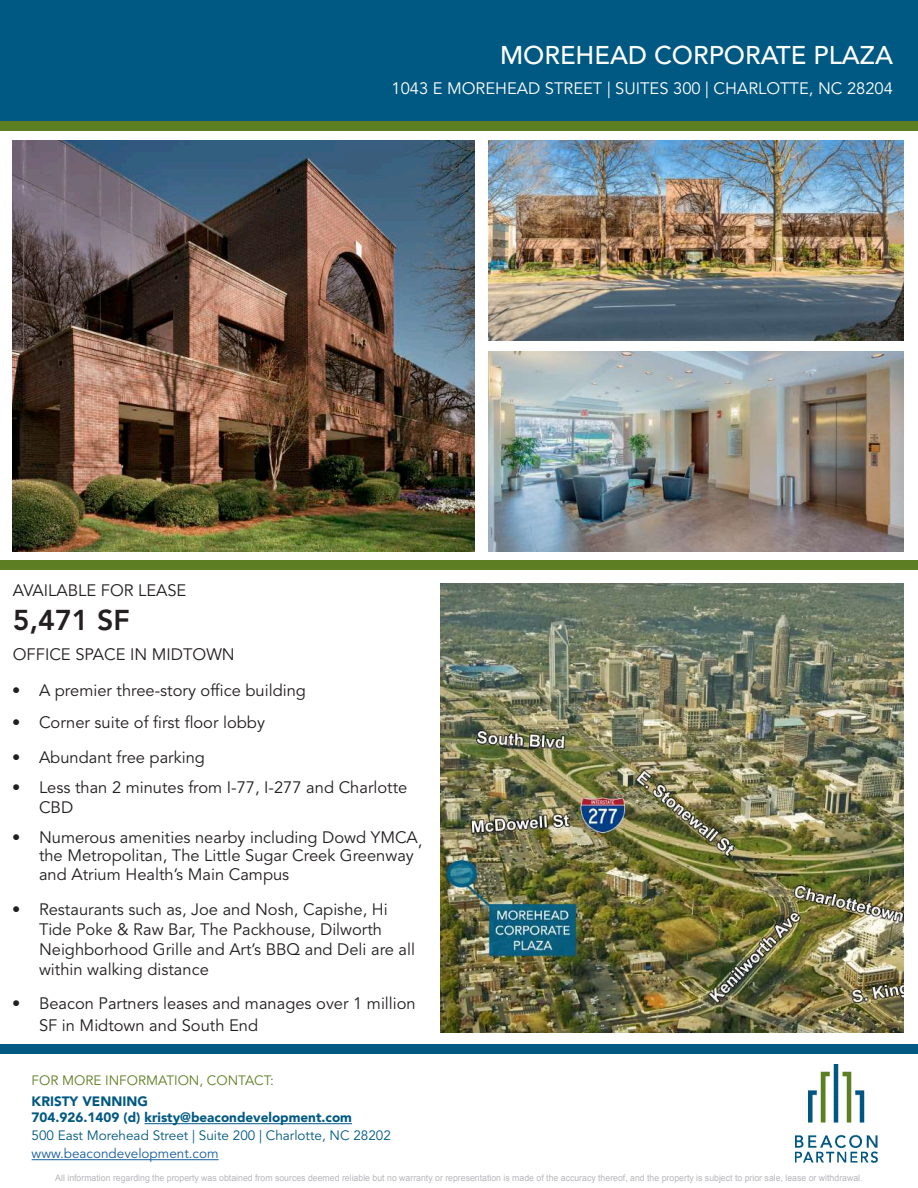
<style>
.page{position:relative;width:918px;height:1188px;background:#fff}
.page>*{position:absolute;margin:0;border:0;box-sizing:border-box;transform-origin:0 0}
.t1{font:800 28.5px "Avenir LT Std";color:#231f20}
.t2{font:500 25.5px "Avenir LT Std";color:#fff}
.t3{font:16.5px/19.8px "Avenir LT Std";color:#231f20}
.t4{font:16.5px "Avenir LT Std";color:#fff}
.t5{font:900 13.5px/16.5px "Avenir LT Std";color:#005982}
.t6{font:13.5px "Avenir LT Std";color:#005982}
.t7{font:13.5px "Avenir LT Std";color:#5e7e23}
.t8{font:13.5px "Avenir LT Std";color:#175d9e}
.t9{font:9px "Arial";color:#b6b7bb}
</style>
<div class="page">
<div style="left:0;top:560px;width:918px;height:10px;background:#5e7e23"></div>
<img style="left:796px;top:1064px;width:82px;height:98px">
<div style="left:0;top:1044px;width:918px;height:10px;background:#005982"></div>
<hr style="left:145px;top:1123px;width:207px;height:1px;background:#005982">
<hr style="left:32px;top:1159px;width:187px;height:1px;background:#175d9e">
<div style="left:0;top:0;width:918px;height:122px;background:#005982"></div>
<img style="left:12px;top:141px;width:462px;height:410px">
<div style="left:0;top:122px;width:918px;height:9px;background:#5e7e23"></div>
<img style="left:488px;top:141px;width:416px;height:199px">
<img style="left:488px;top:352px;width:416px;height:199px">
<img style="left:440px;top:583px;width:464px;height:449px">
<h2 class="t2" style="left:500px;top:41px;width:394px">MOREHEAD CORPORATE PLAZA</h2>
<p class="t4" style="left:392px;top:79px;width:503px">1043 E MOREHEAD STREET | SUITES 300 | CHARLOTTE, NC 28204</p>
<p class="t3" style="left:13px;top:581px;width:175px">AVAILABLE FOR LEASE</p>
<h1 class="t1" style="left:13px;top:603px;width:119px">5,471 SF</h1>
<p class="t3" style="left:13px;top:645px;width:223px">OFFICE SPACE IN MIDTOWN</p>
<p class="t3" style="left:12px;top:681px;width:295px">• A premier three-story office building</p>
<p class="t3" style="left:12px;top:713px;width:255px">• Corner suite of first floor lobby</p>
<p class="t3" style="left:12px;top:748px;width:194px">• Abundant free parking</p>
<p class="t3" style="left:39px;top:778px;width:370px;text-indent:-27px">• Less than 2 minutes from I-77, I-277 and Charlotte<br>CBD</p>
<p class="t3" style="left:39px;top:828px;width:385px;line-height:18px;text-indent:-27px">• Numerous amenities nearby including Dowd YMCA, the Metropolitan, The Little Sugar Creek Greenway</p>
<p class="t3" style="left:39px;top:865px;width:252px">and Atrium Health’s Main Campus</p>
<p class="t3" style="left:39px;top:900px;width:378px;text-indent:-27px">• Restaurants such as, Joe and Nosh, Capishe, Hi Tide Poke &amp; Raw Bar, The Packhouse, Dilworth Neighborhood Grille and Art’s BBQ and Deli are all within walking distance</p>
<p class="t3" style="left:39px;top:993px;width:378px;line-height:21.6px;text-indent:-27px">• Beacon Partners leases and manages over 1 million<br>SF in Midtown and South End</p>
<p class="t7" style="left:32px;top:1072px;width:244px">FOR MORE INFORMATION, CONTACT:</p>
<p class="t5" style="left:32px;top:1093px;width:322px">KRISTY VENNING<br>704.926.1409 (d) kristy@beacondevelopment.com</p>
<p class="t6" style="left:32px;top:1128px;width:361px">500 East Morehead Street | Suite 200 | Charlotte, NC 28202</p>
<p class="t8" style="left:32px;top:1146px;width:189px">www.beacondevelopment.com</p>
<p class="t9" style="left:55px;top:1172px;width:809px">All information regarding the property was obtained from sources deemed reliable but no warranty or representation is made of the accuracy thereof, and the property is subject to prior sale, lease or withdrawal.</p>
</div>
